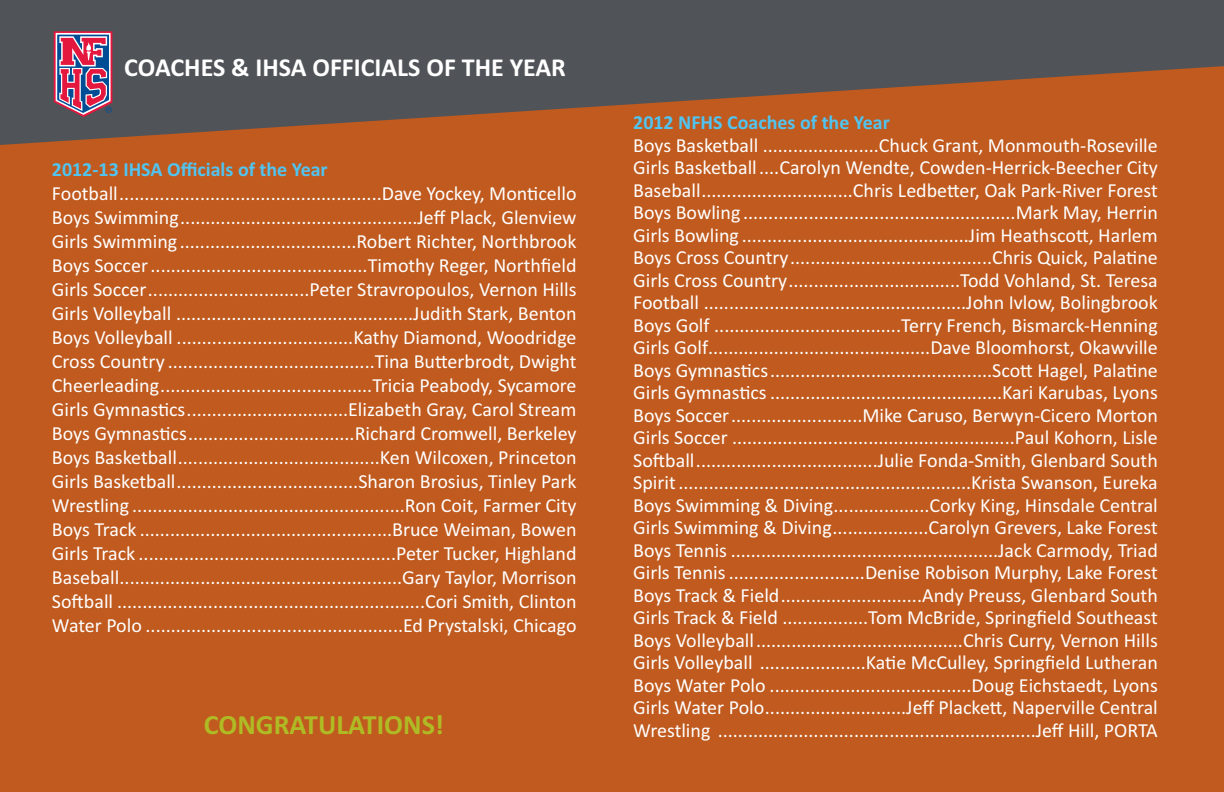
<style>
.page{position:relative;width:1224px;height:792px;background:#c05a1e}
.page>*{position:absolute;margin:0;border:0;box-sizing:border-box;transform-origin:0 0}
.t1{font:700 28px "Calibri";color:#afbb25}
.t2{font:700 26px "Calibri";color:#fff}
.t3{font:20px/22.4px "Calibri";color:#fff;text-align:justify}
.t4{font:700 20px "Calibri";color:#51c4f0}
</style>
<div class="page">
<svg style="left:0;top:0;width:1224px;height:145px;fill:#505358"></svg>
<svg style="left:54px;top:31px;width:58px;height:86px;background:#a06386"></svg>
<h2 class="t2" style="left:124px;top:51px;width:443px">COACHES &amp; IHSA OFFICIAlS OF THE YEAR</h2>
<p class="t4" style="left:52px;top:157px;width:277px">2012-13 IHSA Officials of the Year</p>
<p class="t3" style="left:52px;top:181px;width:526px;line-height:24px">Football....................................................Dave Yockey, Monticello Boys Swimming...............................................Jeff Plack, Glenview Girls Swimming ...................................Robert Richter, Northbrook Boys Soccer...........................................Timothy Reger, Northfield Girls Soccer................................Peter Stravropoulos, Vernon Hills Girls Volleyball ...............................................Judith Stark, Benton Boys Volleyball ...................................Kathy Diamond, Woodridge Cross Country .........................................Tina Butterbrodt, Dwight Cheerleading..........................................Tricia Peabody, Sycamore Girls Gymnastics................................Elizabeth Gray, Carol Stream Boys Gymnastics.................................Richard Cromwell, Berkeley Boys Basketball........................................Ken Wilcoxen, Princeton Girls Basketball....................................Sharon Brosius, Tinley Park Wrestling ......................................................Ron Coit, Farmer City Boys Track ..................................................Bruce Weiman, Bowen Girls Track ...................................................Peter Tucker, Highland Baseball........................................................Gary Taylor, Morrison Softball .............................................................Cori Smith, Clinton Water Polo ...................................................Ed Prystalski, Chicago</p>
<h1 class="t1" style="left:204px;top:708px;width:242px">CONGRATULATIONS!</h1>
<p class="t4" style="left:633px;top:111px;width:258px">2012 NFHS Coaches of the Year</p>
<p class="t3" style="left:633px;top:134px;width:526px">Boys Basketball .......................Chuck Grant, Monmouth-Roseville Girls Basketball....Carolyn Wendte, Cowden-Herrick-Beecher City Baseball..............................Chris Ledbetter, Oak Park-River Forest Boys Bowling ......................................................Mark May, Herrin Girls Bowling .............................................Jim Heathscott, Harlem Boys Cross Country........................................Chris Quick, Palatine Girls Cross Country..................................Todd Vohland, St. Teresa Football ....................................................John Ivlow, Bolingbrook Boys Golf .....................................Terry French, Bismarck-Henning Girls Golf............................................Dave Bloomhorst, Okawville Boys Gymnastics............................................Scott Hagel, Palatine Girls Gymnastics ..............................................Kari Karubas, Lyons Boys Soccer..........................Mike Caruso, Berwyn-Cicero Morton Girls Soccer ........................................................Paul Kohorn, Lisle Softball....................................Julie Fonda-Smith, Glenbard South Spirit..........................................................Krista Swanson, Eureka Boys Swimming &amp; Diving...................Corky King, Hinsdale Central Girls Swimming &amp; Diving...................Carolyn Grevers, Lake Forest Boys Tennis .....................................................Jack Carmody, Triad Girls Tennis...........................Denise Robison Murphy, Lake Forest Boys Track &amp; Field............................Andy Preuss, Glenbard South Girls Track &amp; Field .................Tom McBride, Springfield Southeast Boys Volleyball.........................................Chris Curry, Vernon Hills Girls Volleyball .....................Katie McCulley, Springfield Lutheran Boys Water Polo ........................................Doug Eichstaedt, Lyons Girls Water Polo............................Jeff Plackett, Naperville Central Wrestling ...............................................................Jeff Hill, PORTA</p>
</div>
